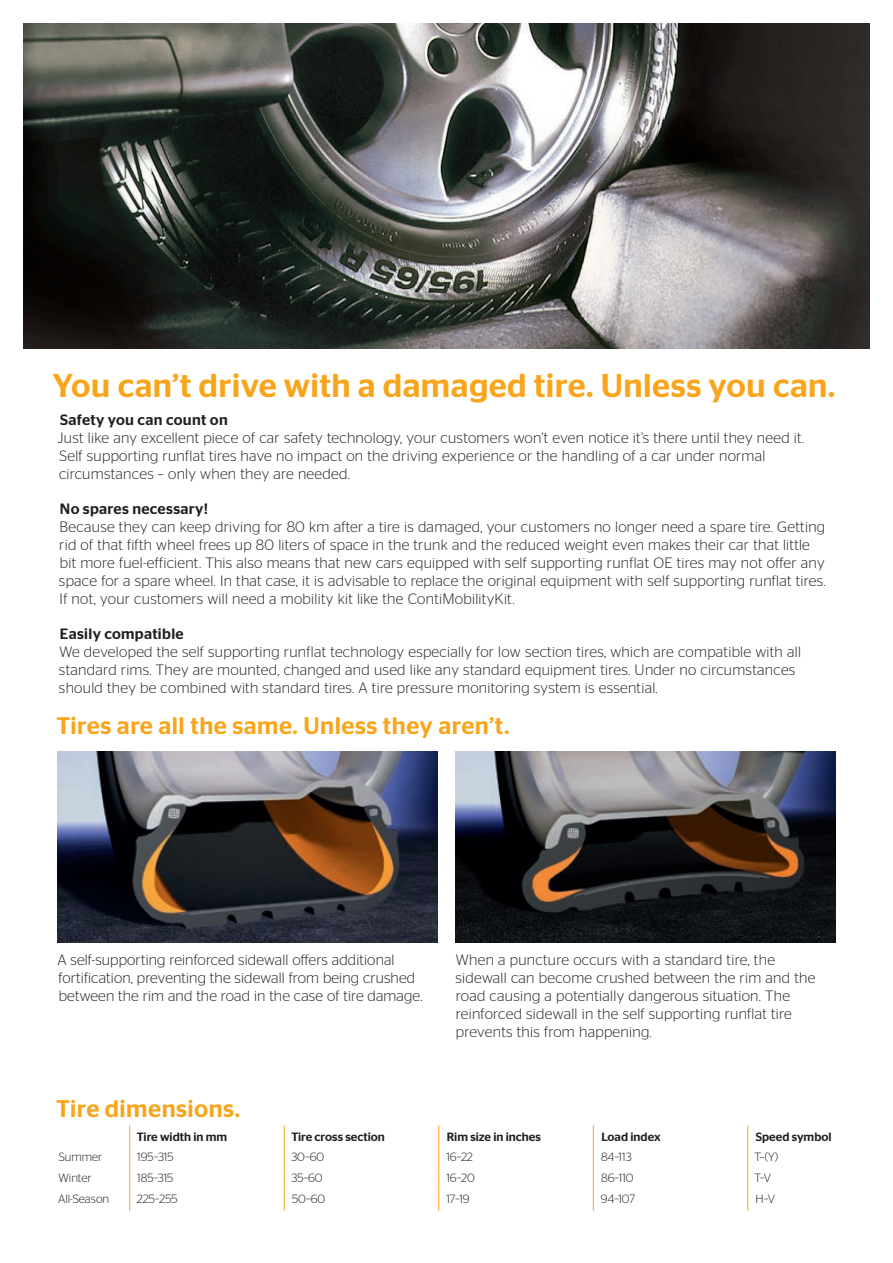
<style>
.page{position:relative;width:893px;height:1263px;background:#fff}
.page>*{position:absolute;margin:0;border:0;box-sizing:border-box;transform-origin:0 0}
.t1{font:500 33px "Continental Stag Sans";letter-spacing:.015em;color:#f9a51b}
.t2{font:500 24px "Continental Stag Sans";letter-spacing:.02em;color:#f9a51b}
.t3{font:300 15px/18px "Continental Stag Sans";letter-spacing:.02em;color:#231f20}
.t4{font:500 15px "Continental Stag Sans";letter-spacing:.02em;color:#231f20}
.t5{font:300 12px "Continental Stag Sans";color:#231f20}
.t6{font:500 12px "Continental Stag Sans";color:#231f20}
</style>
<div class="page">
<img style="left:57px;top:751px;width:381px;height:192px">
<img style="left:455px;top:751px;width:381px;height:192px">
<svg style="left:284px;top:1125px;width:1px;height:86px"></svg>
<svg style="left:438px;top:1125px;width:1px;height:86px"></svg>
<svg style="left:593px;top:1125px;width:1px;height:86px"></svg>
<svg style="left:747px;top:1125px;width:1px;height:86px"></svg>
<svg style="left:129px;top:1125px;width:1px;height:86px"></svg>
<img style="left:23px;top:23px;width:847px;height:326px">
<h1 class="t1" style="left:53px;top:367px;width:784px">You can’t drive with a damaged tire. Unless you can.</h1>
<p class="t4" style="left:60px;top:411px;width:169px">Safety you can count on</p>
<p class="t3" style="left:57px;top:429px;width:749px">Just like any excellent piece of car safety technology, your customers won’t even notice it’s there until they need it.<br>Self supporting runflat tires have no impact on the driving experience or the handling of a car under normal circumstances – only when they are needed.</p>
<p class="t4" style="left:60px;top:500px;width:150px">No spares necessary!</p>
<p class="t3" style="left:59px;top:518px;width:768px">Because they can keep driving for 80 km after a tire is damaged, your customers no longer need a spare tire. Getting rid of that fifth wheel frees up 80 liters of space in the trunk and the reduced weight even makes their car that little bit more fuel-efficient. This also means that new cars equipped with self supporting runflat OE tires may not offer any space for a spare wheel. In that case, it is advisable to replace the original equipment with self supporting runflat tires.<br>If not, your customers will need a mobility kit like the ContiMobilityKit.</p>
<p class="t4" style="left:60px;top:625px;width:125px">Easily compatible</p>
<p class="t3" style="left:59px;top:643px;width:743px">We developed the self supporting runflat technology especially for low section tires, which are compatible with all standard rims. They are mounted, changed and used like any standard equipment tires. Under no circumstances should they be combined with standard tires. A tire pressure monitoring system is essential.</p>
<h2 class="t2" style="left:57px;top:712px;width:454px">Tires are all the same. Unless they aren’t.</h2>
<p class="t3" style="left:57px;top:950px;width:367px">A self-supporting reinforced sidewall offers additional fortification, preventing the sidewall from being crushed between the rim and the road in the case of tire damage.</p>
<h2 class="t2" style="left:56px;top:1094px;width:186px">Tire dimensions.</h2>
<p class="t3" style="left:455px;top:950px;width:361px">When a puncture occurs with a standard tire, the sidewall can become crushed between the rim and the road causing a potentially dangerous situation. The reinforced sidewall in the self supporting runflat tire prevents this from happening.</p>
<p class="t6" style="left:137px;top:1130px;width:92px">Tire width in mm</p>
<p class="t6" style="left:291px;top:1130px;width:95px">Tire cross section</p>
<p class="t6" style="left:447px;top:1130px;width:96px">Rim size in inches</p>
<p class="t6" style="left:601px;top:1130px;width:61px">Load index</p>
<p class="t6" style="left:756px;top:1130px;width:77px">Speed symbol</p>
<p class="t5" style="left:59px;top:1150px;width:45px">Summer</p>
<p class="t5" style="left:137px;top:1150px;width:38px">195–315</p>
<p class="t5" style="left:291px;top:1150px;width:34px">30–60</p>
<p class="t5" style="left:446px;top:1150px;width:28px">16–22</p>
<p class="t5" style="left:601px;top:1150px;width:32px">84–113</p>
<p class="t5" style="left:754px;top:1150px;width:25px">T–(Y)</p>
<p class="t5" style="left:59px;top:1171px;width:34px">Winter</p>
<p class="t5" style="left:137px;top:1171px;width:38px">185–315</p>
<p class="t5" style="left:291px;top:1171px;width:33px">35–60</p>
<p class="t5" style="left:446px;top:1171px;width:30px">16–20</p>
<p class="t5" style="left:601px;top:1171px;width:34px">86–110</p>
<p class="t5" style="left:754px;top:1171px;width:18px">T–V</p>
<p class="t5" style="left:58px;top:1193px;width:53px">All-Season</p>
<p class="t5" style="left:137px;top:1193px;width:42px">225–255</p>
<p class="t5" style="left:292px;top:1193px;width:34px">50–60</p>
<p class="t5" style="left:446px;top:1193px;width:25px">17–19</p>
<p class="t5" style="left:601px;top:1193px;width:36px">94–107</p>
<p class="t5" style="left:756px;top:1193px;width:21px">H–V</p>
</div>
